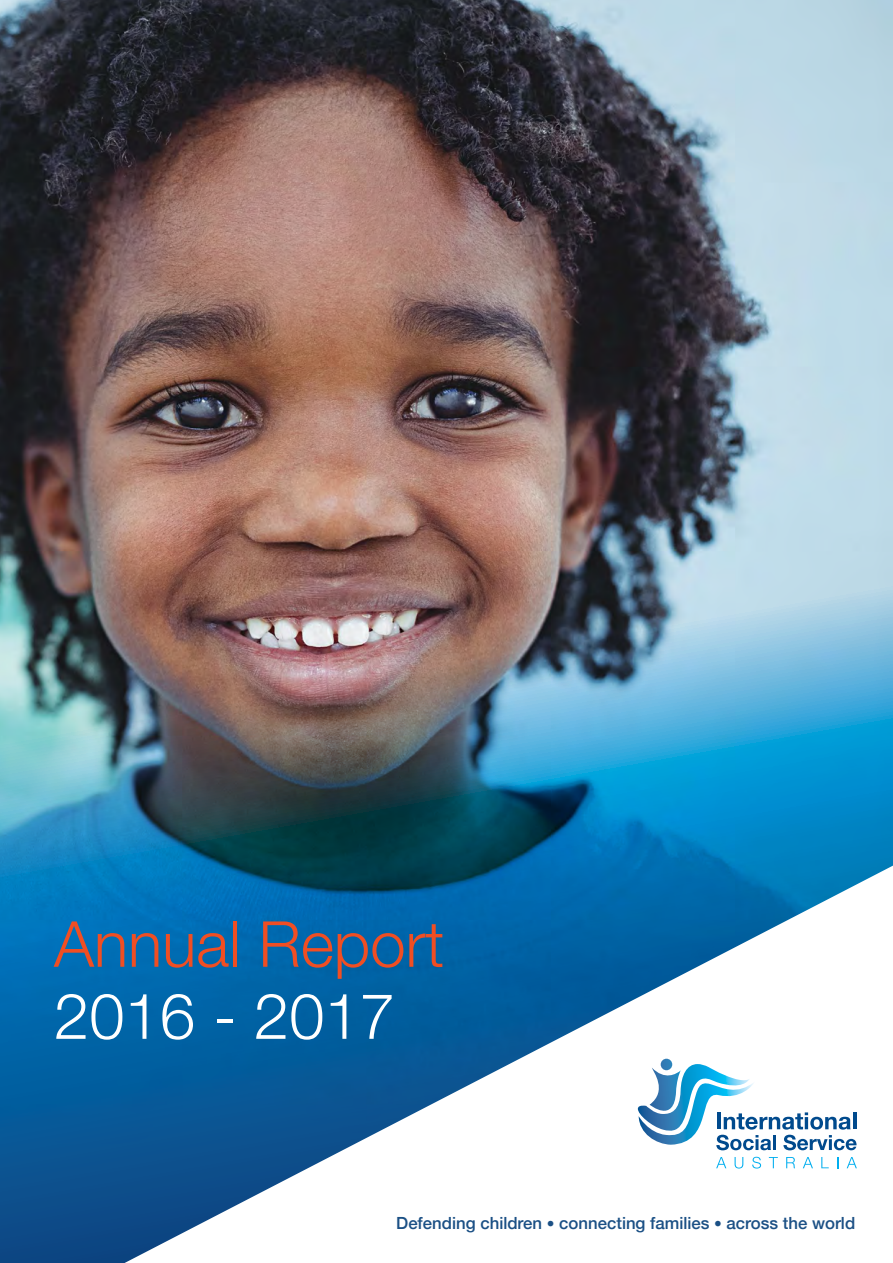
<style>
.page{position:relative;width:893px;height:1263px;background:#fff}
.page>*{position:absolute;margin:0;border:0;box-sizing:border-box;transform-origin:0 0}
.t1{font:300 63.45px "Helvetica Neue";color:#f04e23}
.t2{font:300 63.45px "Helvetica Neue";color:#fff}
.t3{font:500 16.8px "Helvetica Neue";color:#1b5085}
.s1{font-size:15.45px}
</style>
<div class="page">
<img style="left:0;top:0;width:893px;height:576px">
<img style="left:0;top:576px;width:893px;height:687px">
<svg style="left:125px;top:865px;width:768px;height:398px"></svg>
<svg style="left:716px;top:1157px;width:10px;height:11px"></svg>
<svg style="left:735px;top:1157px;width:8px;height:11px"></svg>
<svg style="left:752px;top:1157px;width:9px;height:11px"></svg>
<svg style="left:769px;top:1157px;width:9px;height:11px"></svg>
<svg style="left:786px;top:1157px;width:9px;height:11px"></svg>
<svg style="left:803px;top:1157px;width:10px;height:11px"></svg>
<svg style="left:821px;top:1157px;width:8px;height:11px"></svg>
<svg style="left:847px;top:1157px;width:10px;height:11px"></svg>
<svg style="left:638px;top:1059px;width:219px;height:91px"></svg>
<h1 class="t1" style="left:54px;top:893px;width:392px">Annual Report</h1>
<h1 class="t2" style="left:54px;top:965px;width:343px">2016 - 2017</h1>
<p class="t3" style="left:396px;top:1209px;width:460px">Defending children <span class="s1">•</span> connecting families <span class="s1">•</span> across the world</p>
</div>
